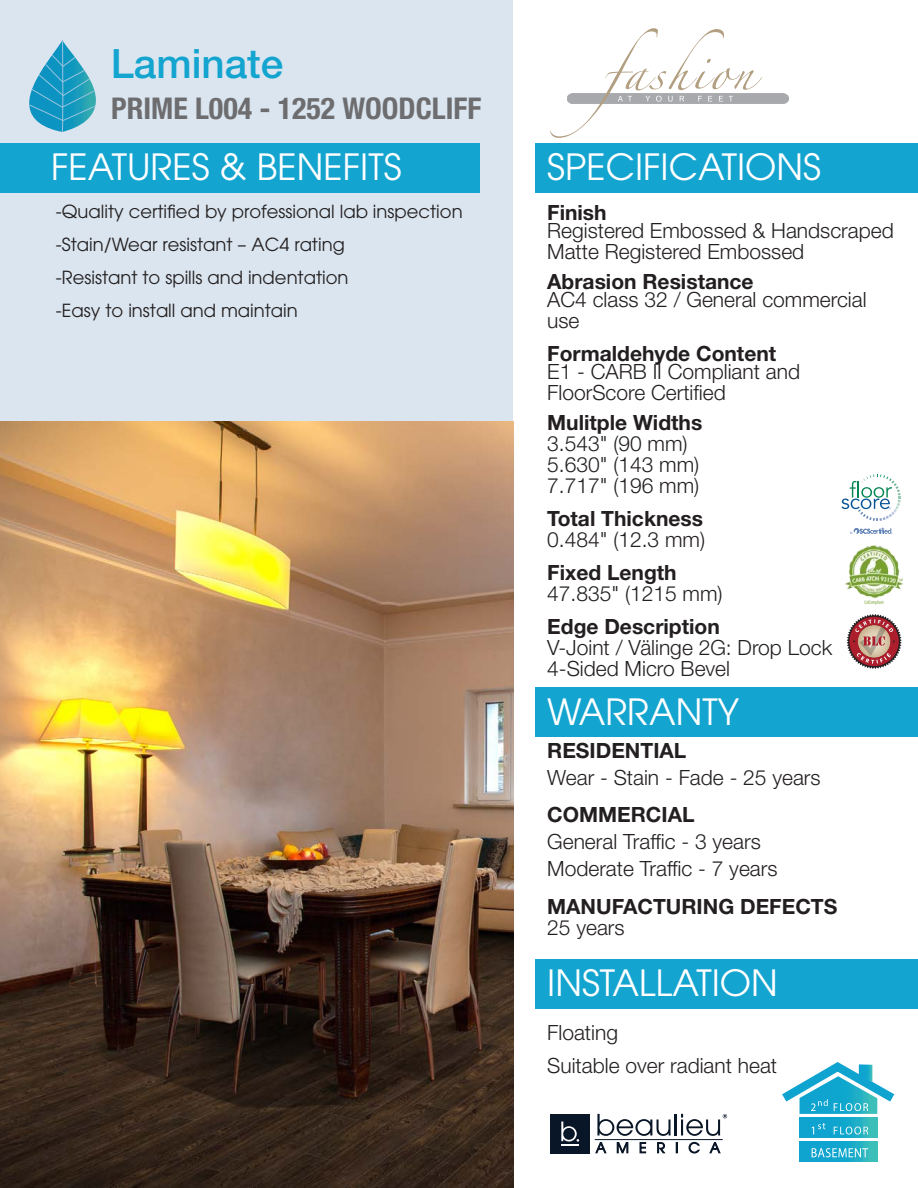
<style>
.page{position:relative;width:918px;height:1188px;background:#fff}
.page>*{position:absolute;margin:0;border:0;box-sizing:border-box;transform-origin:0 0}
.t1{font:500 40.5px "Helvetica Neue LT Std";color:#13a4cf}
.t2{font:36px "ITC Avant Garde Std";color:#fff}
.t3{font:700 condensed 30px "Helvetica Neue LT Std";color:#6d6d6f}
.t4{font:300 21px "Helvetica Neue LT Std";color:#231f20}
.t5{font:700 21px "Helvetica Neue LT Std";color:#231f20}
.t6{font:18px "ITC Avant Garde Std";color:#231f20}
</style>
<div class="page">
<div style="left:0;top:0;width:513px;height:464px;background:#dae5ef"></div>
<div style="left:0;top:143px;width:480px;height:50px;background:#13a4cf"></div>
<svg style="left:550px;top:28px;width:239px;height:110px"></svg>
<svg style="left:29px;top:40px;width:67px;height:91px"></svg>
<img style="left:0;top:421px;width:513px;height:767px">
<div style="left:536px;top:143px;width:382px;height:50px;background:#13a4cf"></div>
<div style="left:536px;top:687px;width:382px;height:50px;background:#13a4cf"></div>
<div style="left:536px;top:959px;width:382px;height:50px;background:#13a4cf"></div>
<svg style="left:800px;top:1118px;width:77px;height:20px"></svg>
<svg style="left:782px;top:1062px;width:113px;height:52px"></svg>
<svg style="left:800px;top:1141px;width:77px;height:20px"></svg>
<svg style="left:812px;top:1148px;width:56px;height:9px"></svg>
<svg style="left:812px;top:1123px;width:13px;height:11px"></svg>
<svg style="left:834px;top:1127px;width:34px;height:8px"></svg>
<svg style="left:597px;top:1114px;width:74px;height:22px"></svg>
<hr style="left:675px;top:1114px;width:2px;height:21px;background:#091627">
<hr style="left:595px;top:1139px;width:128px;height:1px;background:#091627">
<div style="left:550px;top:1114px;width:40px;height:39px;background:#091627"></div>
<svg style="left:561px;top:1122px;width:18px;height:24px"></svg>
<svg style="left:595px;top:1142px;width:11px;height:11px"></svg>
<svg style="left:617px;top:1142px;width:11px;height:11px"></svg>
<svg style="left:640px;top:1142px;width:6px;height:11px"></svg>
<svg style="left:657px;top:1142px;width:8px;height:11px"></svg>
<svg style="left:689px;top:1142px;width:11px;height:11px"></svg>
<svg style="left:710px;top:1142px;width:10px;height:11px"></svg>
<svg style="left:681px;top:1114px;width:46px;height:22px"></svg>
<img style="left:845px;top:546px;width:58px;height:58px">
<svg style="left:847px;top:614px;width:55px;height:55px"></svg>
<svg style="left:841px;top:474px;width:60px;height:47px"></svg>
<svg style="left:850px;top:528px;width:43px;height:6px"></svg>
<p class="t1" style="left:111px;top:40px;width:174px">Laminate</p>
<p class="t3" style="left:111px;top:91px;width:372px">PRIME L004 - 1252 WOODCLIFF</p>
<p class="t2" style="left:51px;top:145px;width:352px">FEATURES &amp; BENEFITS</p>
<p class="t6" style="left:56px;top:201px;width:408px">-Quality certified by professional lab inspection</p>
<p class="t6" style="left:56px;top:234px;width:290px">-Stain/Wear resistant – AC4 rating</p>
<p class="t6" style="left:56px;top:267px;width:294px">-Resistant to spills and indentation</p>
<p class="t6" style="left:56px;top:300px;width:243px">-Easy to install and maintain</p>
<p class="t2" style="left:547px;top:145px;width:275px">SPECIFICATIONS</p>
<p class="t5" style="left:547px;top:200px;width:61px">Finish</p>
<p class="t4" style="left:547px;top:218px;width:348px">Registered Embossed &amp; Handscraped</p>
<p class="t4" style="left:547px;top:239px;width:259px">Matte Registered Embossed</p>
<p class="t5" style="left:547px;top:269px;width:208px">Abrasion Resistance</p>
<p class="t4" style="left:547px;top:287px;width:321px">AC4 class 32 / General commercial</p>
<p class="t4" style="left:547px;top:308px;width:34px">use</p>
<p class="t5" style="left:547px;top:341px;width:231px">Formaldehyde Content</p>
<p class="t4" style="left:547px;top:359px;width:254px">E1 - CARB II Compliant and</p>
<p class="t4" style="left:547px;top:380px;width:180px">FloorScore Certified</p>
<p class="t5" style="left:547px;top:410px;width:157px">Mulitple Widths</p>
<p class="t4" style="left:547px;top:431px;width:142px">3.543" (90 mm)</p>
<p class="t4" style="left:547px;top:452px;width:154px">5.630" (143 mm)</p>
<p class="t4" style="left:547px;top:473px;width:154px">7.717" (196 mm)</p>
<p class="t5" style="left:547px;top:506px;width:157px">Total Thickness</p>
<p class="t4" style="left:547px;top:527px;width:159px">0.484" (12.3 mm)</p>
<p class="t5" style="left:547px;top:560px;width:131px">Fixed Length</p>
<p class="t4" style="left:547px;top:581px;width:177px">47.835" (1215 mm)</p>
<p class="t5" style="left:547px;top:614px;width:174px">Edge Description</p>
<p class="t4" style="left:547px;top:635px;width:286px">V-Joint / Välinge 2G: Drop Lock</p>
<p class="t4" style="left:547px;top:656px;width:184px">4-Sided Micro Bevel</p>
<p class="t2" style="left:547px;top:689px;width:193px">WARRANTY</p>
<p class="t5" style="left:547px;top:737px;width:141px">RESIDENTIAL</p>
<p class="t4" style="left:547px;top:764px;width:275px">Wear - Stain - Fade - 25 years</p>
<p class="t5" style="left:547px;top:802px;width:149px">COMMERCIAL</p>
<p class="t4" style="left:547px;top:829px;width:215px">General Traffic - 3 years</p>
<p class="t4" style="left:547px;top:856px;width:232px">Moderate Traffic - 7 years</p>
<p class="t5" style="left:547px;top:893px;width:292px">MANUFACTURING DEFECTS</p>
<p class="t4" style="left:547px;top:914px;width:79px">25 years</p>
<p class="t2" style="left:547px;top:960px;width:232px">INSTALLATION</p>
<p class="t4" style="left:547px;top:1020px;width:72px">Floating</p>
<p class="t4" style="left:547px;top:1053px;width:231px">Suitable over radiant heat</p>
</div>
